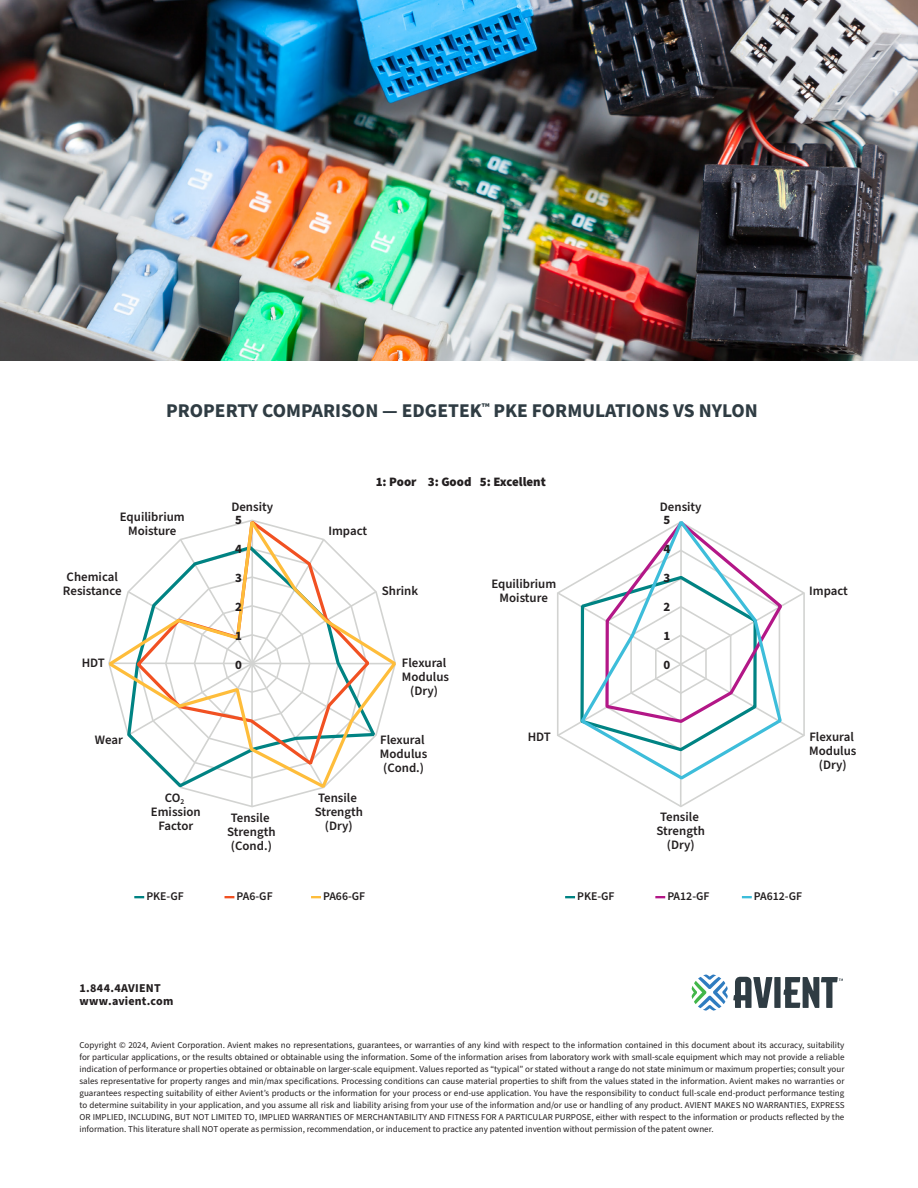
<style>
.page{position:relative;width:918px;height:1188px;background:#fff}
.page>*{position:absolute;margin:0;border:0;box-sizing:border-box;transform-origin:0 0}
.t1{font:700 19.5px "Source Sans Pro";color:#2f3c43}
.t2{font:600 12.9px/14px "Source Sans Pro";color:#231f20;text-align:center}
.t3{font:900 12.9px "Source Sans Pro";color:#231f20}
.t4{font:700 12.9px "Source Sans Pro";color:#231f20}
.sub_sub{font:700 12px/13.5px "Source Sans Pro";letter-spacing:.015em;color:#231f20}
.t5{font:600 11.85px "Source Sans Pro";color:#231f20}
.t6{font:9px/12px "Source Sans Pro";color:#231f20;text-align:justify}
.s1{font-weight:700}
.s2{color:#008383}
.s3{color:#f15122}
.s4{color:#febd3b}
</style>
<div class="page">
<img style="left:0;top:0;width:918px;height:361px">
<svg style="left:692px;top:975px;width:151px;height:36px"></svg>
<svg style="left:565px;top:896px;width:10px;height:2px"></svg>
<svg style="left:655px;top:896px;width:10px;height:2px"></svg>
<svg style="left:742px;top:896px;width:10px;height:2px"></svg>
<svg style="left:557px;top:580px;width:248px;height:168px"></svg>
<svg style="left:578px;top:521px;width:206px;height:261px"></svg>
<svg style="left:134px;top:896px;width:10px;height:2px"></svg>
<svg style="left:225px;top:896px;width:9px;height:2px"></svg>
<svg style="left:311px;top:896px;width:10px;height:2px"></svg>
<svg style="left:108px;top:519px;width:288px;height:272px"></svg>
<p class="t1" style="left:166px;top:398px;width:593px">PROPERTY COMPARISON — EDGETEK<sup>™</sup> PKE FORMULATIONS VS NYLON</p>
<p class="t3" style="left:376px;top:472px;width:172px">1: Poor 3: Good 5: Excellent</p>
<p class="t2" style="left:120px;top:511px;width:66px">Equilibrium<br>Moisture</p>
<p class="t2" style="left:63px;top:570px;width:60px;text-align:left">Chemical<br>Resistance</p>
<p class="t2" style="left:82px;top:656px;width:25px">HDT</p>
<p class="t2" style="left:231px;top:500px;width:43px;line-height:13.5px;text-align:left">Density<br><span class="s1">5</span></p>
<p class="t4" style="left:235px;top:540px;width:8px">4</p>
<p class="t4" style="left:235px;top:569px;width:8px">3</p>
<p class="t4" style="left:235px;top:598px;width:8px">2</p>
<p class="t4" style="left:235px;top:627px;width:8px">1</p>
<p class="t4" style="left:235px;top:656px;width:8px">0</p>
<p class="t2" style="left:328px;top:524px;width:40px">Impact</p>
<p class="t2" style="left:382px;top:584px;width:38px">Shrink</p>
<p class="t2" style="left:402px;top:656px;width:49px">Flexural<br>Modulus (Dry)</p>
<p class="t2" style="left:491px;top:578px;width:66px">Equilibrium<br>Moisture</p>
<p class="t2" style="left:660px;top:500px;width:43px">Density</p>
<p class="t4" style="left:664px;top:511px;width:8px">5</p>
<p class="t4" style="left:664px;top:540px;width:8px">4</p>
<p class="t4" style="left:664px;top:569px;width:8px">3</p>
<p class="t4" style="left:664px;top:598px;width:8px">2</p>
<p class="t4" style="left:664px;top:627px;width:8px">1</p>
<p class="t4" style="left:664px;top:656px;width:8px">0</p>
<p class="t2" style="left:809px;top:585px;width:40px">Impact</p>
<p class="t2" style="left:95px;top:733px;width:30px">Wear</p>
<p class="t2" style="left:380px;top:733px;width:49px;text-align:left">Flexural<br>Modulus (Cond.)</p>
<p class="t2" style="left:528px;top:731px;width:25px">HDT</p>
<p class="t2" style="left:809px;top:731px;width:49px">Flexural<br>Modulus (Dry)</p>
<p class="t2" style="left:151px;top:791px;width:51px">CO<sub>2<br></sub>Emission<br>Factor</p>
<p class="t2" style="left:227px;top:811px;width:50px;text-align:left">Tensile<br>Strength (Cond.)</p>
<p class="t2" style="left:315px;top:791px;width:50px">Tensile<br>Strength (Dry)</p>
<p class="t2" style="left:657px;top:811px;width:50px">Tensile<br>Strength (Dry)</p>
<p class="t5" style="left:135px;top:888px;width:51px"><span class="s2">—</span> PKE-GF</p>
<p class="t5" style="left:225px;top:888px;width:49px"><span class="s3">—</span> PA6-GF</p>
<p class="t5" style="left:311px;top:888px;width:56px"><span class="s4">—</span> PA66-GF</p>
<p class="t5" style="left:565px;top:888px;width:51px"><span class="s2">—</span> PKE-GF</p>
<p class="t5" style="left:667px;top:888px;width:44px">PA12-GF</p>
<p class="t5" style="left:754px;top:888px;width:50px">PA612-GF</p>
<p class="sub_sub" style="left:80px;top:981px;width:95px">1.844.4AVIENT www.avient.com</p>
<p class="t6" style="left:80px;top:1039px;width:767px">Copyright © 2024, Avient Corporation. Avient makes no representations, guarantees, or warranties of any kind with respect to the information contained in this document about its accuracy, suitability for particular applications, or the results obtained or obtainable using the information. Some of the information arises from laboratory work with small-scale equipment which may not provide a reliable indication of performance or properties obtained or obtainable on larger-scale equipment. Values reported as “typical” or stated without a range do not state minimum or maximum properties; consult your sales representative for property ranges and min/max specifications. Processing conditions can cause material properties to shift from the values stated in the information. Avient makes no warranties or guarantees respecting suitability of either Avient’s products or the information for your process or end-use application. You have the responsibility to conduct full-scale end-product performance testing to determine suitability in your application, and you assume all risk and liability arising from your use of the information and/or use or handling of any product. AVIENT MAKES NO WARRANTIES, EXPRESS OR IMPLIED, INCLUDING, BUT NOT LIMITED TO, IMPLIED WARRANTIES OF MERCHANTABILITY AND FITNESS FOR A PARTICULAR PURPOSE, either with respect to the information or products reflected by the information. This literature shall NOT operate as permission, recommendation, or inducement to practice any patented invention without permission of the patent owner.</p>
</div>
